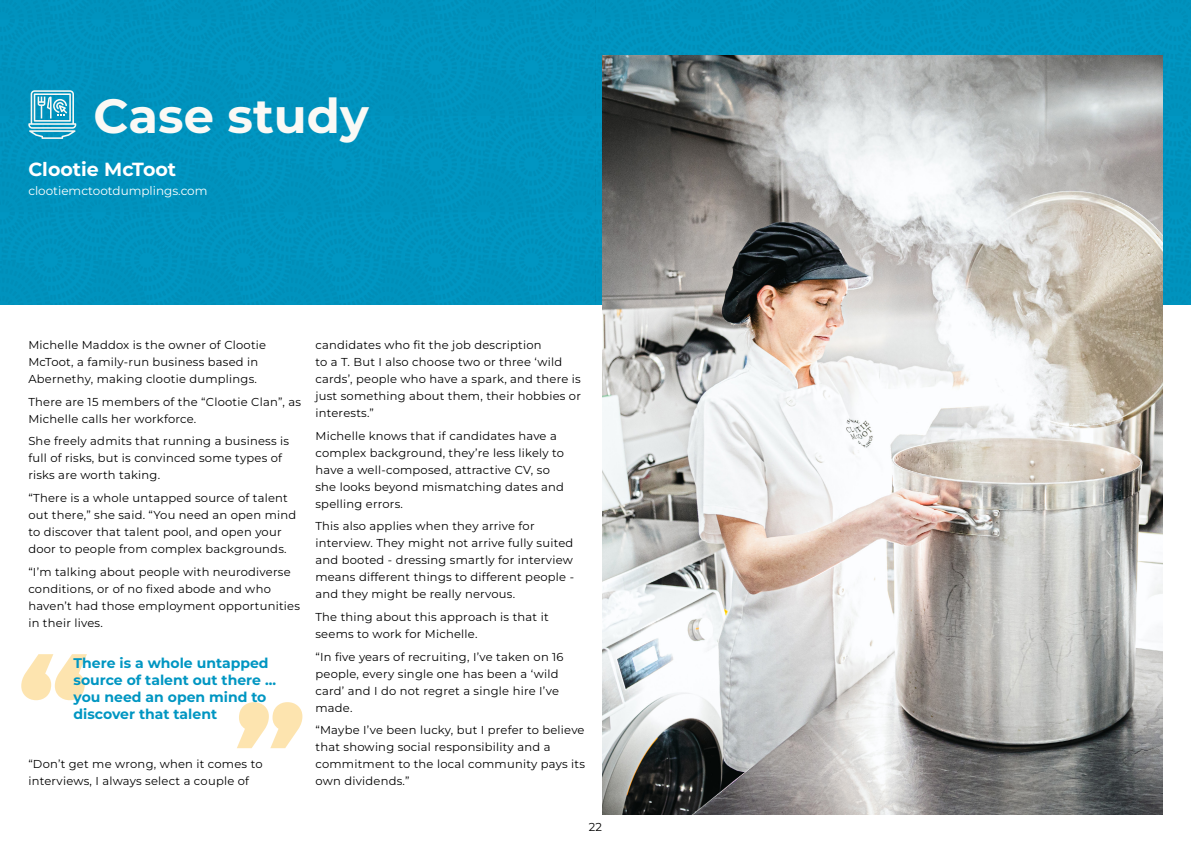
<style>
.page{position:relative;width:1191px;height:842px;background:#fff}
.page>*{position:absolute;margin:0;border:0;box-sizing:border-box;transform-origin:0 0}
.t1{font:700 48px "Montserrat";color:#faf9f5}
.t2{font:700 19px "Montserrat";color:#fff}
.t3{font:700 14px/17px "Montserrat";color:#0096c2}
.t4{font:12px "Montserrat";color:#fff}
.t5{font:11.5px/17px "Montserrat";letter-spacing:.02em;color:#000}
</style>
<div class="page">
<div style="left:0;top:0;width:1191px;height:305px;background:#0093be"></div>
<img style="left:602px;top:56px;width:560px;height:758px">
<svg style="left:28px;top:90px;width:48px;height:49px;background:#5db8d2"></svg>
<svg style="left:21px;top:654px;width:66px;height:46px"></svg>
<svg style="left:237px;top:702px;width:65px;height:46px"></svg>
<h1 class="t1" style="left:94px;top:84px;width:277px">Case study</h1>
<h2 class="t2" style="left:28px;top:157px;width:149px">Clootie McToot</h2>
<p class="t4" style="left:28px;top:183px;width:181px">clootiemctootdumplings.com</p>
<p class="t5" style="left:28px;top:336px;width:239px">Michelle Maddox is the owner of Clootie<br>McToot, a family-run business based in<br>Abernethy, making clootie dumplings.</p>
<p class="t5" style="left:28px;top:393px;width:274px">There are 15 members of the “Clootie Clan”, as<br>Michelle calls her workforce.</p>
<p class="t5" style="left:28px;top:432px;width:262px">She freely admits that running a business is full of risks, but is convinced some types of risks are worth taking.</p>
<p class="t5" style="left:28px;top:489px;width:269px">“There is a whole untapped source of talent out there,” she said. “You need an open mind to discover that talent pool, and open your door to people from complex backgrounds.</p>
<p class="t5" style="left:28px;top:563px;width:273px">“I’m talking about people with neurodiverse conditions, or of no fixed abode and who haven’t had those employment opportunities in their lives.</p>
<p class="t3" style="left:74px;top:654px;width:204px">There is a whole untapped source of talent out there ... you need an open mind to discover that talent</p>
<p class="t5" style="left:28px;top:755px;width:236px">“Don’t get me wrong, when it comes to interviews, I always select a couple of</p>
<p class="t5" style="left:315px;top:336px;width:267px">candidates who fit the job description<br>to a T. But I also choose two or three ‘wild cards’, people who have a spark, and there is just something about them, their hobbies or interests.”</p>
<p class="t5" style="left:315px;top:427px;width:250px">Michelle knows that if candidates have a complex background, they’re less likely to have a well-composed, attractive CV, so she looks beyond mismatching dates and spelling errors.</p>
<p class="t5" style="left:315px;top:517px;width:260px">This also applies when they arrive for interview. They might not arrive fully suited and booted - dressing smartly for interview means different things to different people - and they might be really nervous.</p>
<p class="t5" style="left:315px;top:608px;width:235px">The thing about this approach is that it seems to work for Michelle.</p>
<p class="t5" style="left:315px;top:648px;width:250px">“In five years of recruiting, I’ve taken on 16 people, every single one has been a ‘wild card’ and I do not regret a single hire I’ve made.</p>
<p class="t5" style="left:315px;top:721px;width:271px">“Maybe I’ve been lucky, but I prefer to believe that showing social responsibility and a commitment to the local community pays its own dividends.”</p>
<p class="t5" style="left:589px;top:818px;width:15px">22</p>
</div>
